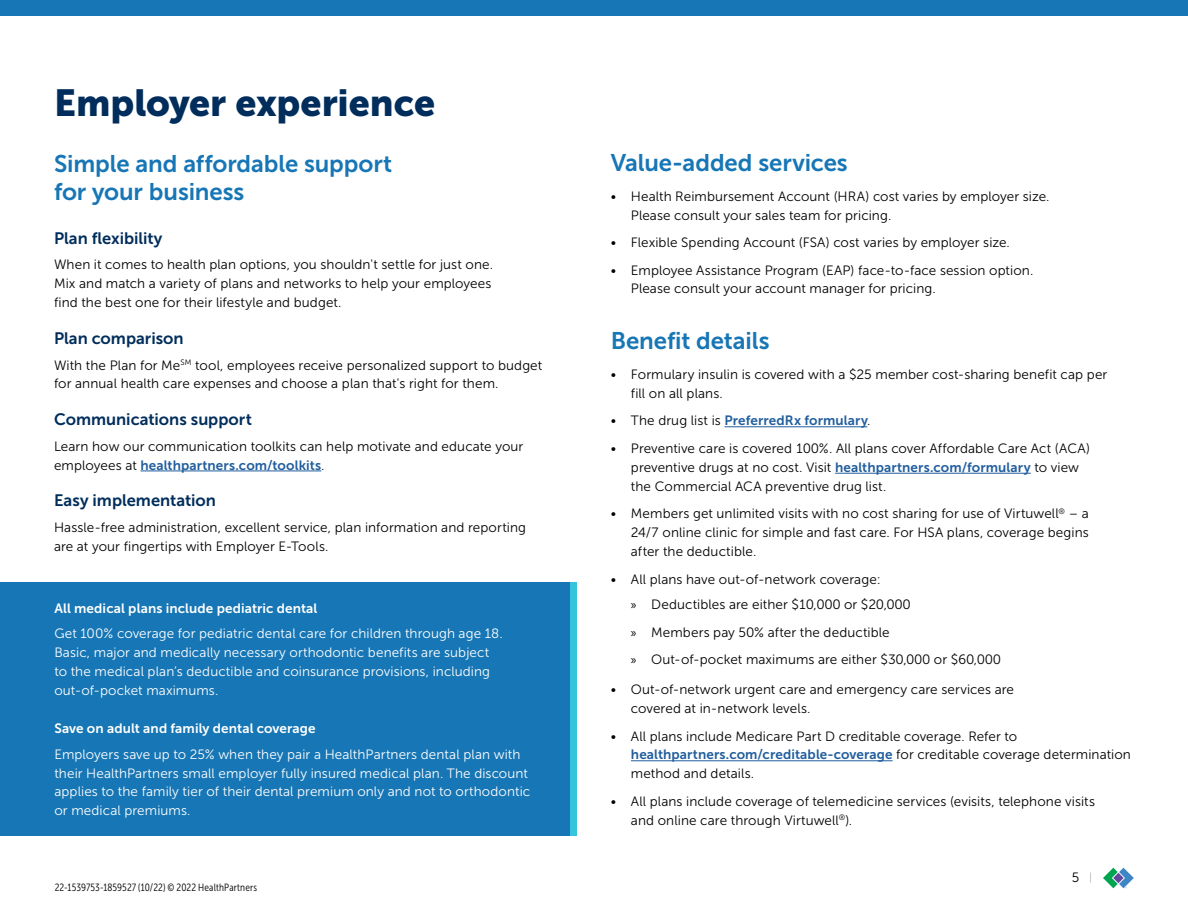
<style>
.page{position:relative;width:1188px;height:918px;background:#fff}
.page>*{position:absolute;margin:0;border:0;box-sizing:border-box;transform-origin:0 0}
.Flyer_H1__Header{font:37.5px "Museo Sans 900";color:#002d5b}
.Flyer_H2__Subhead_1{font:24px/28.8px "Museo Sans 700";letter-spacing:-.005em;color:#1776b5}
.Flyer_H3__Subhead_2{font:16.5px "Museo Sans 700";color:#002d5b}
.Flyer_Body{font:13.5px/18.9px "Museo Sans 300";letter-spacing:.005em;color:#000}
.Flyer_Tip_Callout_BO{font:13.5px/18.9px "Museo Sans 300";letter-spacing:.005em;color:#fff}
.Flyer_Tip_Callout_BO-2{font:13.5px "Museo Sans 700";letter-spacing:.01em;color:#fff}
.t1{font:13.5px "Museo Sans 700";letter-spacing:.005em;color:#215e9e}
.t2{font:10.5px "Museo Sans Cond 300";letter-spacing:.015em;color:#000}
.s1{font-family:"Museo Sans 700";color:#215e9e}
.s2{font-family:"Museo Sans 300";color:#000}
.s3{font-family:"Myriad Pro"}
</style>
<div class="page">
<svg style="left:1103px;top:868px;width:31px;height:20px"></svg>
<div style="left:0;top:0;width:1188px;height:16px;background:#1776b5"></div>
<hr style="left:140px;top:471px;width:181px;height:1px;background:#215e9e">
<hr style="left:725px;top:426px;width:142px;height:1px;background:#215e9e">
<hr style="left:835px;top:473px;width:196px;height:1px;background:#215e9e">
<hr style="left:631px;top:760px;width:262px;height:1px;background:#215e9e">
<div style="left:0;top:582px;width:570px;height:254px;background:#1776b5"></div>
<div style="left:570px;top:582px;width:7px;height:254px;background:#36c3dc"></div>
<h1 class="Flyer_H1__Header" style="left:54px;top:81px;width:383px">Employer experience</h1>
<h2 class="Flyer_H2__Subhead_1" style="left:54px;top:149px;width:340px">Simple and affordable support for your business</h2>
<h3 class="Flyer_H3__Subhead_2" style="left:54px;top:229px;width:110px">Plan flexibility</h3>
<p class="Flyer_Body" style="left:54px;top:255px;width:441px;text-align:justify">When it comes to health plan options, you shouldn't settle for just one.<br>Mix and match a variety of plans and networks to help your employees find the best one for their lifestyle and budget.</p>
<h3 class="Flyer_H3__Subhead_2" style="left:54px;top:329px;width:131px">Plan comparison</h3>
<p class="Flyer_Body" style="left:54px;top:356px;width:490px">With the Plan for Me<sup>SM</sup> tool, employees receive personalized support to budget for annual health care expenses and choose a plan that's right for them.</p>
<h3 class="Flyer_H3__Subhead_2" style="left:54px;top:410px;width:199px">Communications support</h3>
<p class="Flyer_Body" style="left:54px;top:437px;width:471px">Learn how our communication toolkits can help motivate and educate your employees at <span class="s1">healthpartners.com/toolkits</span>.</p>
<h3 class="Flyer_H3__Subhead_2" style="left:54px;top:491px;width:164px">Easy implementation</h3>
<p class="Flyer_Body" style="left:54px;top:518px;width:474px">Hassle-free administration, excellent service, plan information and reporting are at your fingertips with Employer E-Tools.</p>
<p class="Flyer_Tip_Callout_BO-2" style="left:54px;top:601px;width:265px">All medical plans include pediatric dental</p>
<p class="Flyer_Tip_Callout_BO" style="left:54px;top:624px;width:450px">Get 100% coverage for pediatric dental care for children through age 18.<br>Basic, major and medically necessary orthodontic benefits are subject to the medical plan’s deductible and coinsurance provisions, including out-of-pocket maximums.</p>
<p class="Flyer_Tip_Callout_BO-2" style="left:54px;top:721px;width:263px">Save on adult and family dental coverage</p>
<p class="Flyer_Tip_Callout_BO" style="left:54px;top:745px;width:477px">Employers save up to 25% when they pair a HealthPartners dental plan with their HealthPartners small employer fully insured medical plan. The discount applies to the family tier of their dental premium only and not to orthodontic or medical premiums.</p>
<p class="t2" style="left:55px;top:882px;width:204px">22-1539753-1859527 (10/22) © 2022 HealthPartners</p>
<h2 class="Flyer_H2__Subhead_1" style="left:611px;top:148px;width:239px">Value-added services</h2>
<p class="Flyer_Body" style="left:631px;top:187px;width:420px;text-indent:-20px">• Health Reimbursement Account (HRA) cost varies by employer size.<br>Please consult your sales team for pricing.</p>
<p class="Flyer_Body" style="left:611px;top:233px;width:401px">• Flexible Spending Account (FSA) cost varies by employer size.</p>
<p class="Flyer_Body" style="left:631px;top:261px;width:404px;text-indent:-20px">• Employee Assistance Program (EAP) face-to-face session option.<br>Please consult your account manager for pricing.</p>
<h2 class="Flyer_H2__Subhead_1" style="left:611px;top:327px;width:160px">Benefit details</h2>
<p class="Flyer_Body" style="left:631px;top:365px;width:478px;text-indent:-20px">• Formulary insulin is covered with a $25 member cost-sharing benefit cap per fill on all plans.</p>
<p class="t1" style="left:611px;top:413px;width:261px"><span class="s2">• The drug list is</span> PreferredRx formulary<span class="s2">.</span></p>
<p class="Flyer_Body" style="left:631px;top:439px;width:461px;text-indent:-20px">• Preventive care is covered 100%. All plans cover Affordable Care Act (ACA) preventive drugs at no cost. Visit <span class="s1">healthpartners.com/formulary</span> to view the Commercial ACA preventive drug list.</p>
<p class="Flyer_Body" style="left:631px;top:504px;width:460px;text-align:justify;text-indent:-20px">• Members get unlimited visits with no cost sharing for use of Virtuwell<sup>®</sup> – a 24/7 online clinic for simple and fast care. For HSA plans, coverage begins after the deductible.</p>
<p class="Flyer_Body" style="left:611px;top:570px;width:271px">• All plans have out-of-network coverage:</p>
<p class="Flyer_Body" style="left:631px;top:595px;width:281px"><span class="s3">»</span> Deductibles are either $10,000 or $20,000</p>
<p class="Flyer_Body" style="left:631px;top:623px;width:260px"><span class="s3">»</span> Members pay 50% after the deductible</p>
<p class="Flyer_Body" style="left:631px;top:650px;width:371px"><span class="s3">»</span> Out-of-pocket maximums are either $30,000 or $60,000</p>
<p class="Flyer_Body" style="left:631px;top:680px;width:385px;text-indent:-20px">• Out-of-network urgent care and emergency care services are covered at in-network levels.</p>
<p class="Flyer_Body" style="left:631px;top:727px;width:502px;text-indent:-20px">• All plans include Medicare Part D creditable coverage. Refer to <span class="s1">healthpartners.com/creditable-coverage</span> for creditable coverage determination method and details.</p>
<p class="Flyer_Body" style="left:631px;top:792px;width:466px;text-indent:-20px">• All plans include coverage of telemedicine services (evisits, telephone visits and online care through Virtuwell<sup>®</sup>).</p>
<p class="Flyer_Body" style="left:1072px;top:868px;width:9px">5</p>
</div>
